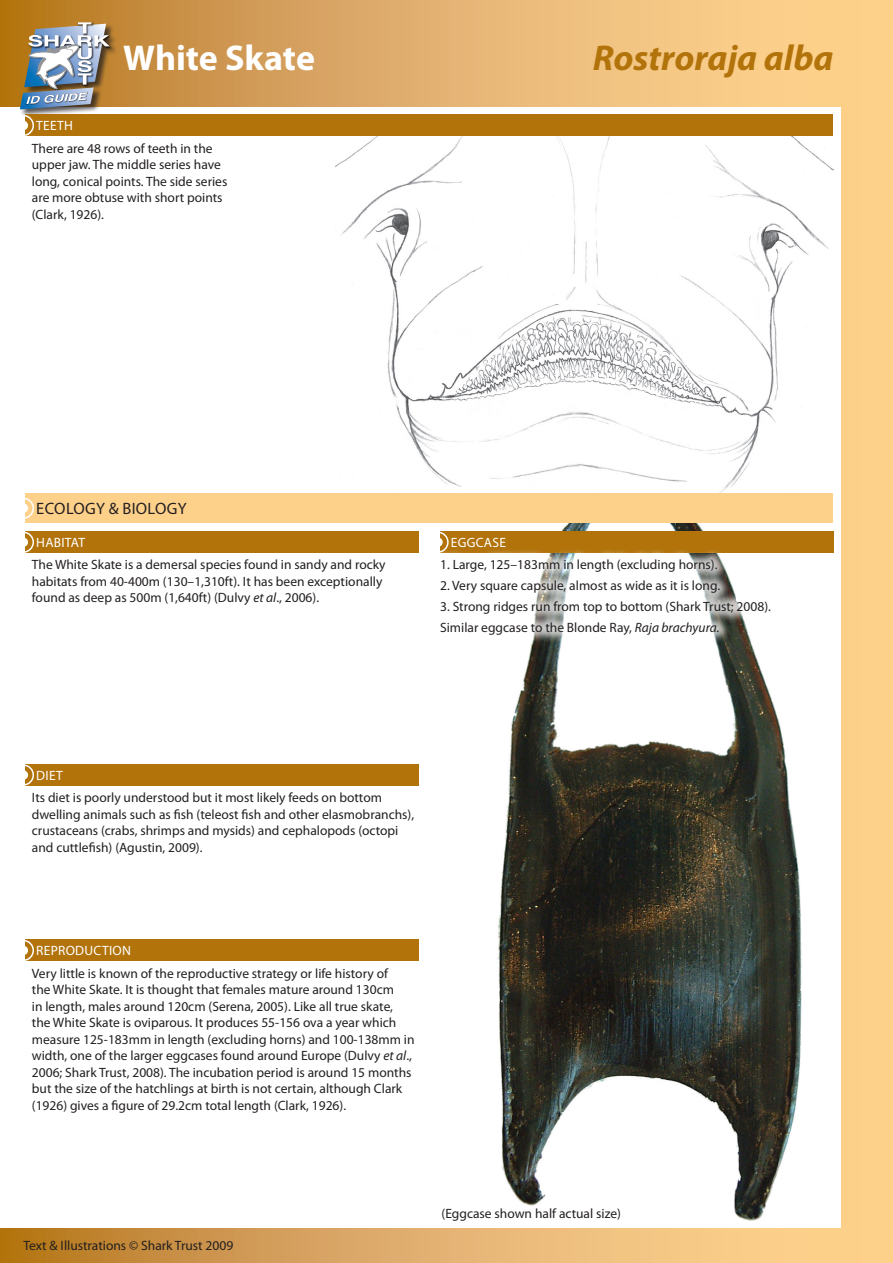
<style>
.page{position:relative;width:893px;height:1263px;background:#fff}
.page>*{position:absolute;margin:0;border:0;box-sizing:border-box;transform-origin:0 0}
.Species_header{font:italic 700 36px "Myriad Pro";color:#b2730b}
.Species_header-2{font:700 36px "Myriad Pro";letter-spacing:-.005em;color:#fff}
.Headers{font:16.5px "Myriad Pro";letter-spacing:.02em;color:#231f20}
.Body_text{font:13.5px/16.5px "Myriad Pro";color:#231f20}
.Labels{font:13.5px "Myriad Pro";color:#231f20}
.Headers-2{font:13.5px "Myriad Pro";letter-spacing:.02em;color:#fff}
.s1{font-style:italic}
</style>
<div class="page">
<svg style="left:0;top:0;width:842px;height:106px;background:#e2af6b"></svg>
<svg style="left:0;top:1229px;width:842px;height:34px;background:#deab65"></svg>
<div style="left:842px;top:0;width:51px;height:1263px;background:#fed18b"></div>
<div style="left:24px;top:21px;width:94px;height:77px;background:#231f20;opacity:.75"></div>
<img style="left:110px;top:34px;width:2px;height:15px">
<img style="left:77px;top:21px;width:17px;height:1px">
<div style="left:19px;top:87px;width:82px;height:31px;background:#231f20;opacity:.75"></div>
<img style="left:20px;top:22px;width:90px;height:87px">
<img style="left:497px;top:523px;width:305px;height:697px">
<img style="left:336px;top:114px;width:497px;height:379px">
<div style="left:26px;top:115px;width:807px;height:21px;background:#b2730b"></div>
<div style="left:13px;top:115px;width:21px;height:21px;border:2px solid #fff;border-radius:50%"></div>
<div style="left:19px;top:121px;width:9px;height:9px;background:#fff;border-radius:50%"></div>
<div style="left:26px;top:531px;width:393px;height:22px;background:#b2730b"></div>
<div style="left:13px;top:531px;width:21px;height:22px;border:2px solid #fff;border-radius:50%"></div>
<div style="left:19px;top:537px;width:9px;height:10px;background:#fff;border-radius:50%"></div>
<div style="left:26px;top:493px;width:807px;height:30px;background:#fed18b"></div>
<div style="left:13px;top:497px;width:21px;height:22px;border:2px solid #fff;border-radius:50%"></div>
<div style="left:19px;top:503px;width:9px;height:10px;background:#fff;border-radius:50%"></div>
<div style="left:26px;top:764px;width:393px;height:22px;background:#b2730b"></div>
<div style="left:13px;top:764px;width:21px;height:22px;border:2px solid #fff;border-radius:50%"></div>
<div style="left:19px;top:770px;width:9px;height:10px;background:#fff;border-radius:50%"></div>
<div style="left:26px;top:940px;width:393px;height:21px;background:#b2730b"></div>
<div style="left:13px;top:940px;width:21px;height:21px;border:2px solid #fff;border-radius:50%"></div>
<div style="left:19px;top:946px;width:9px;height:9px;background:#fff;border-radius:50%"></div>
<div style="left:440px;top:531px;width:393px;height:22px;background:#b2730b"></div>
<div style="left:427px;top:531px;width:22px;height:22px;border:2px solid #fff;border-radius:50%"></div>
<div style="left:433px;top:537px;width:10px;height:10px;background:#fff;border-radius:50%"></div>
<div style="left:427px;top:546px;width:353px;height:99px;background:#fff;opacity:.75"></div>
<p class="Species_header-2" style="left:123px;top:34px;width:193px">White Skate</p>
<p class="Species_header" style="left:593px;top:34px;width:242px">Rostroraja alba</p>
<p class="Headers-2" style="left:36px;top:117px;width:38px">TEETH</p>
<p class="Body_text" style="left:32px;top:140px;width:197px">There are 48 rows of teeth in the upper jaw. The middle series have long, conical points. The side series are more obtuse with short points (Clark, 1926).</p>
<p class="Headers" style="left:36px;top:498px;width:152px">ECOLOGY &amp; BIOLOGY</p>
<p class="Headers-2" style="left:36px;top:534px;width:50px">HABITAT</p>
<p class="Body_text" style="left:32px;top:556px;width:355px">The White Skate is a demersal species found in sandy and rocky habitats from 40-400m (130–1,310ft). It has been exceptionally found as deep as 500m (1,640ft) (Dulvy <span class="s1">et al</span>., 2006).</p>
<p class="Headers-2" style="left:451px;top:534px;width:57px">EGGCASE</p>
<p class="Body_text" style="left:440px;top:556px;width:279px">1. Large, 125–183mm in length (excluding horns).</p>
<p class="Body_text" style="left:440px;top:577px;width:282px">2. Very square capsule, almost as wide as it is long.</p>
<p class="Body_text" style="left:440px;top:598px;width:332px">3. Strong ridges run from top to bottom (Shark Trust; 2008).</p>
<p class="Body_text" style="left:440px;top:619px;width:281px">Similar eggcase to the Blonde Ray, <span class="s1">Raja brachyura.</span></p>
<p class="Headers-2" style="left:36px;top:767px;width:28px">DIET</p>
<p class="Body_text" style="left:32px;top:789px;width:384px">Its diet is poorly understood but it most likely feeds on bottom dwelling animals such as fish (teleost fish and other elasmobranchs), crustaceans (crabs, shrimps and mysids) and cephalopods (octopi and cuttlefish) (Agustin, 2009).</p>
<p class="Headers-2" style="left:36px;top:942px;width:96px">REPRODUCTION</p>
<p class="Body_text" style="left:32px;top:964px;width:384px">Very little is known of the reproductive strategy or life history of<br>the White Skate. It is thought that females mature around 130cm<br>in length, males around 120cm (Serena, 2005). Like all true skate, the White Skate is oviparous. It produces 55-156 ova a year which measure 125-183mm in length (excluding horns) and 100-138mm in width, one of the larger eggcases found around Europe (Dulvy <span class="s1">et al</span>., 2006; Shark Trust, 2008). The incubation period is around 15 months but the size of the hatchlings at birth is not certain, although Clark (1926) gives a figure of 29.2cm total length (Clark, 1926).</p>
<p class="Labels" style="left:23px;top:1237px;width:211px">Text &amp; Illustrations © Shark Trust 2009</p>
<p class="Labels" style="left:442px;top:1205px;width:181px">(Eggcase shown half actual size)</p>
</div>
